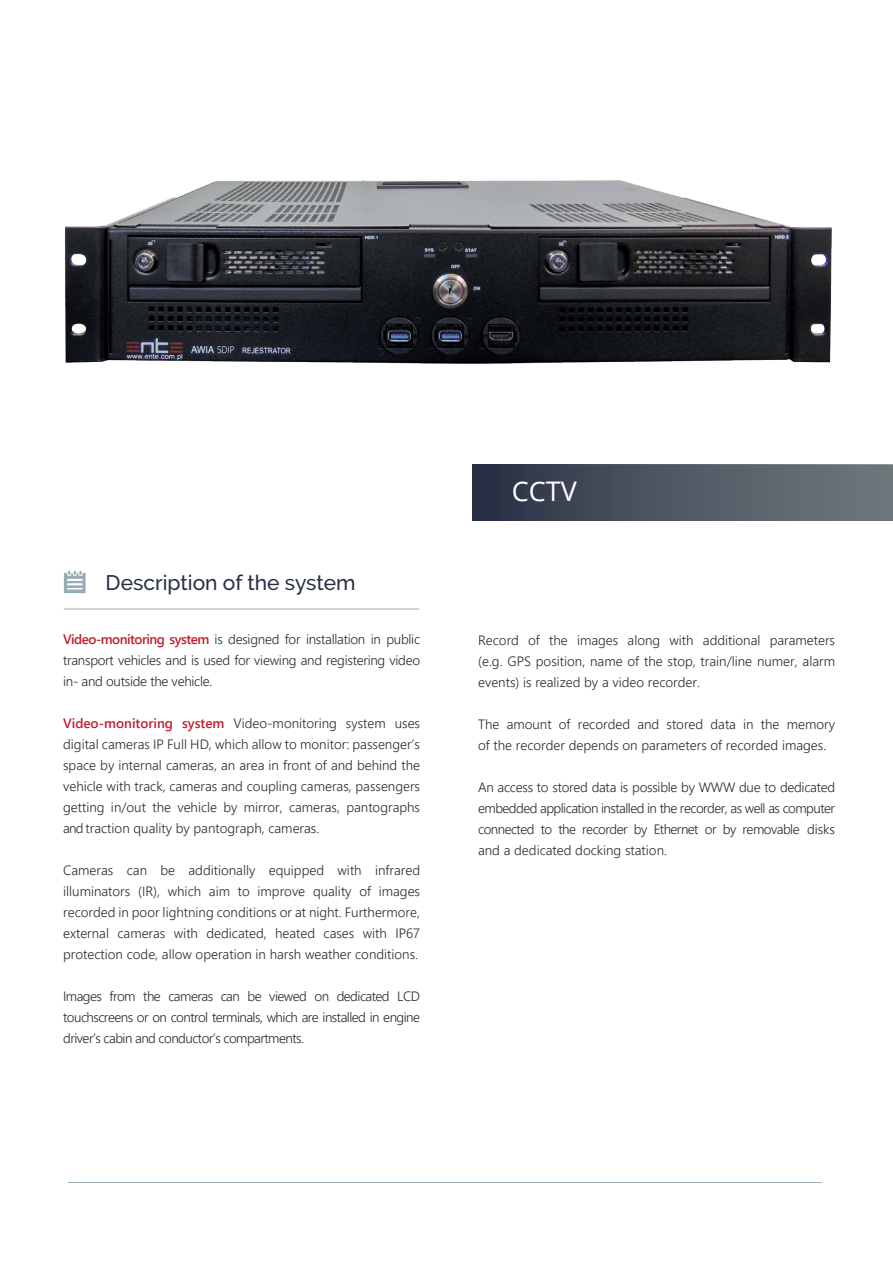
<style>
.page{position:relative;width:893px;height:1263px;background:#fff}
.page>*{position:absolute;margin:0;border:0;box-sizing:border-box;transform-origin:0 0}
.t1{font:27px "Open Sans";color:#fff}
.t2{font:500 21px "Raleway";color:#282f45}
.t3{font:300 13.5px/21px "Segoe UI";color:#252d30;text-align:justify}
.s1{font-weight:600;color:#c01f2e}
</style>
<div class="page">
<div style="left:473px;top:465px;width:420px;height:55px;background:linear-gradient(to right,#2b3245,#727b7f)"></div>
<svg style="left:64px;top:571px;width:22px;height:22px"></svg>
<hr style="left:64px;top:609px;width:355px;height:1px;background:#97adb5">
<hr style="left:68px;top:1182px;width:754px;height:1px;background:#97adb5">
<img style="left:65px;top:180px;width:767px;height:184px">
<h2 class="t2" style="left:106px;top:571px;width:252px">Description of the system</h2>
<p class="t3" style="left:63px;top:628px;width:358px"><span class="s1">Video-monitoring system</span> is designed for installation in public transport vehicles and is used for viewing and registering video in- and outside the vehicle.</p>
<p class="t3" style="left:63px;top:712px;width:358px"><span class="s1">Video-monitoring system</span> Video-monitoring system uses digital cameras IP Full HD, which allow to monitor: passenger’s space by internal cameras, an area in front of and behind the vehicle with track, cameras and coupling cameras, passengers getting in/out the vehicle by mirror, cameras, pantographs and traction quality by pantograph, cameras.</p>
<p class="t3" style="left:63px;top:859px;width:358px">Cameras can be additionally equipped with infrared illuminators (IR), which aim to improve quality of images recorded in poor lightning conditions or at night. Furthermore, external cameras with dedicated, heated cases with IP67 protection code, allow operation in harsh weather conditions.</p>
<p class="t3" style="left:63px;top:985px;width:358px">Images from the cameras can be viewed on dedicated LCD touchscreens or on control terminals, which are installed in engine driver’s cabin and conductor’s compartments.</p>
<h1 class="t1" style="left:512px;top:472px;width:67px">CCTV</h1>
<p class="t3" style="left:478px;top:628px;width:358px">Record of the images along with additional parameters (e.g. GPS position, name of the stop, train/line numer, alarm events) is realized by a video recorder.</p>
<p class="t3" style="left:478px;top:712px;width:358px">The amount of recorded and stored data in the memory of the recorder depends on parameters of recorded images.</p>
<p class="t3" style="left:478px;top:775px;width:358px">An access to stored data is possible by WWW due to dedicated embedded application installed in the recorder, as well as computer connected to the recorder by Ethernet or by removable disks and a dedicated docking station.</p>
</div>
